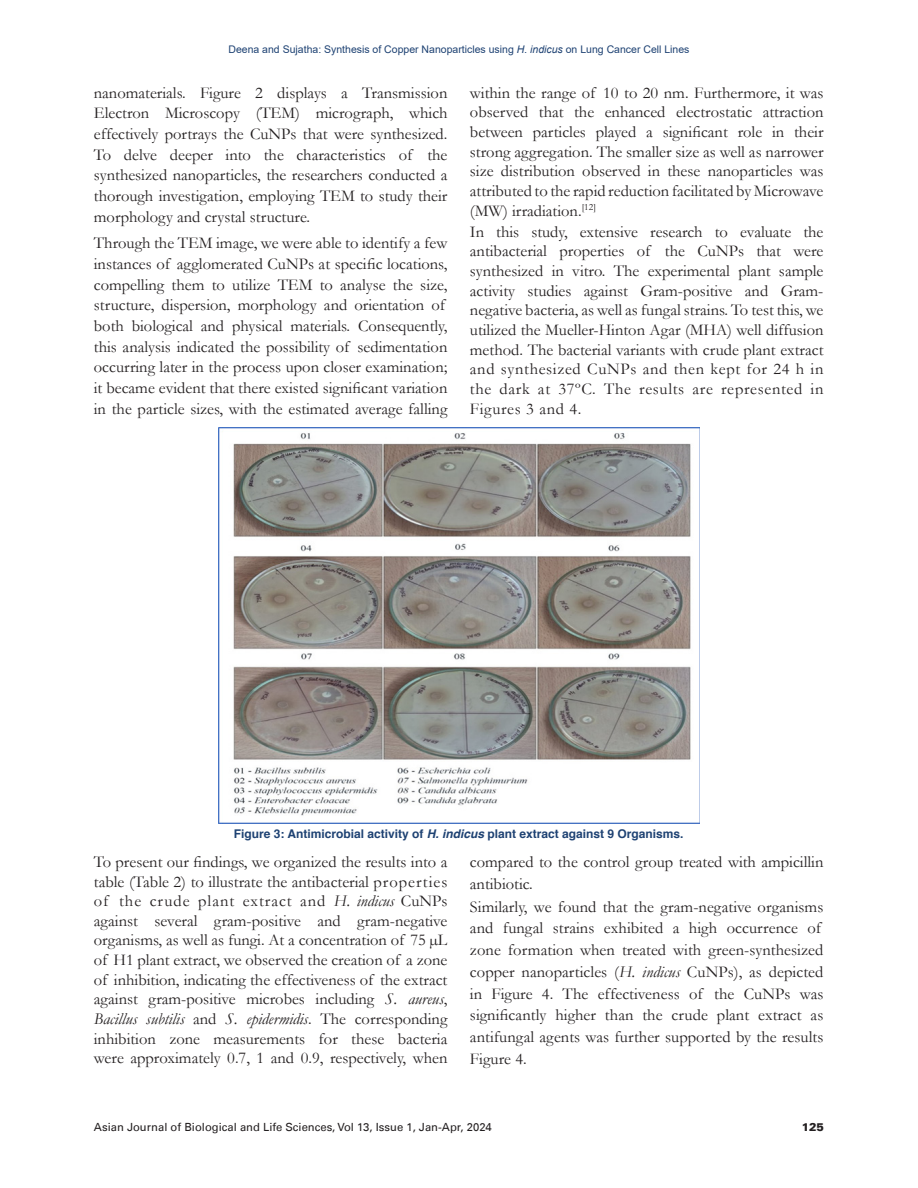
<style>
.page{position:relative;width:918px;height:1188px;background:#fff}
.page>*{position:absolute;margin:0;border:0;box-sizing:border-box;transform-origin:0 0}
.Body_Text{font:16.5px/19.6px "Garamond";color:#231f20;text-align:justify}
.Fig_caption{font:700 12px "Helvetica";color:#1e4273}
.t1{font:11.25px "Univers LT";color:#231f20}
.t2{font:900 11.25px "Univers LT";color:#231f20}
.t3{font:10.5px "Arial";color:#1e4273}
.s1{font-style:italic}
</style>
<div class="page">
<img style="left:218px;top:428px;width:482px;height:395px">
<p class="t3" style="left:228px;top:42px;width:463px">Deena and Sujatha: Synthesis of Copper Nanoparticles using <span class="s1">H. indicus</span> on Lung Cancer Cell Lines</p>
<p class="Body_Text" style="left:94px;top:82px;width:355px;line-height:20.7px">nanomaterials. Figure 2 displays a Transmission Electron Microscopy (TEM) micrograph, which effectively portrays the CuNPs that were synthesized.<br>To delve deeper into the characteristics of the synthesized nanoparticles, the researchers conducted a thorough investigation, employing TEM to study their morphology and crystal structure.</p>
<p class="Body_Text" style="left:94px;top:232px;width:355px;line-height:20.7px;text-align:left">Through the TEM image, we were able to identify a few instances of agglomerated CuNPs at specific locations, compelling them to utilize TEM to analyse the size, structure, dispersion, morphology and orientation of both biological and physical materials. Consequently, this analysis indicated the possibility of sedimentation occurring later in the process upon closer examination; it became evident that there existed significant variation in the particle sizes, with the estimated average falling</p>
<p class="Body_Text" style="left:470px;top:82px;width:355px">within the range of 10 to 20 nm. Furthermore, it was observed that the enhanced electrostatic attraction between particles played a significant role in their strong aggregation. The smaller size as well as narrower size distribution observed in these nanoparticles was attributed to the rapid reduction facilitated by Microwave (MW) irradiation.<sup>[12]</sup></p>
<p class="Body_Text" style="left:470px;top:221px;width:355px">In this study, extensive research to evaluate the antibacterial properties of the CuNPs that were synthesized in vitro. The experimental plant sample activity studies against Gram-positive and Gram&shy;negative bacteria, as well as fungal strains. To test this, we utilized the Mueller-Hinton Agar (MHA) well diffusion method. The bacterial variants with crude plant extract and synthesized CuNPs and then kept for 24 h in the dark at 37ºC. The results are represented in Figures 3 and 4.</p>
<p class="Fig_caption" style="left:234px;top:824px;width:451px">Figure 3: Antimicrobial activity of <span class="s1">H. indicus</span> plant extract against 9 Organisms.</p>
<p class="Body_Text" style="left:94px;top:851px;width:355px">To present our findings, we organized the results into a table (Table 2) to illustrate the antibacterial properties of the crude plant extract and <span class="s1">H. indicus</span> CuNPs against several gram-positive and gram-negative organisms, as well as fungi. At a concentration of 75 µL of H1 plant extract, we observed the creation of a zone of inhibition, indicating the effectiveness of the extract against gram-positive microbes including <span class="s1">S. aureus</span>, <span class="s1">Bacillus subtilis</span> and <span class="s1">S. epidermidis</span>. The corresponding inhibition zone measurements for these bacteria were approximately 0.7, 1 and 0.9, respectively, when</p>
<p class="Body_Text" style="left:470px;top:850px;width:355px;line-height:21.8px">compared to the control group treated with ampicillin antibiotic.</p>
<p class="Body_Text" style="left:470px;top:895px;width:355px;line-height:21.8px;text-align:left">Similarly, we found that the gram-negative organisms and fungal strains exhibited a high occurrence of zone formation when treated with green-synthesized copper nanoparticles (<span class="s1">H. indicus</span> CuNPs), as depicted in Figure 4. The effectiveness of the CuNPs was significantly higher than the crude plant extract as antifungal agents was further supported by the results Figure 4.</p>
<p class="t1" style="left:94px;top:1120px;width:399px">Asian Journal of Biological and Life Sciences, Vol 13, Issue 1, Jan-Apr, 2024</p>
<p class="t2" style="left:802px;top:1120px;width:24px">125</p>
</div>
